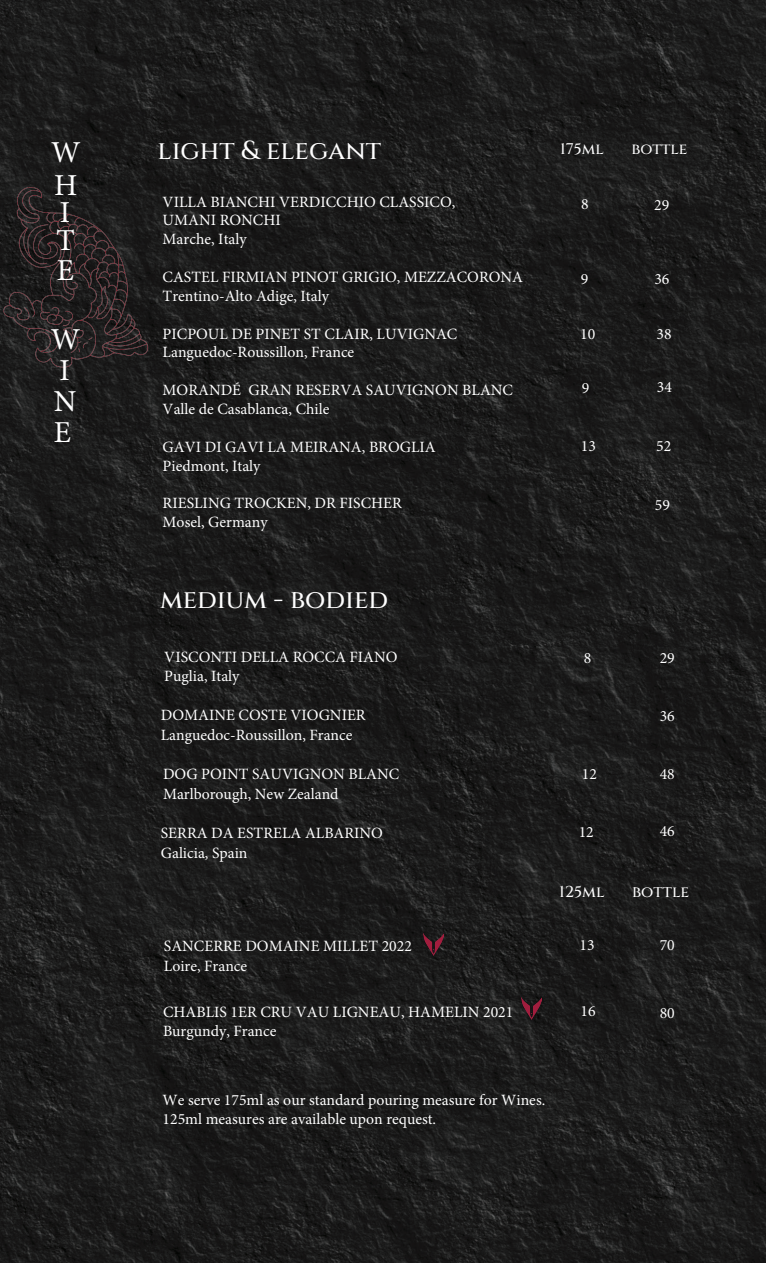
<style>
.page{position:relative;width:766px;height:1263px;background:#fff}
.page>*{position:absolute;margin:0;border:0;box-sizing:border-box;transform-origin:0 0}
.t1{font:30.45px/30.5px "Minion Pro";color:#fff}
.t2{font:500 26.1px "Cinzel";color:#fff}
.t3{font:15.75px/18.9px "Minion Pro";color:#fff}
.t4{font:500 15.75px "Cinzel";color:#fff}
.t5{font:500 15.45px "Cinzel";color:#fff}
</style>
<div class="page">
<img style="left:0;top:0;width:765px;height:1263px">
<img style="left:2px;top:179px;width:153px;height:196px">
<img style="left:424px;top:932px;width:19px;height:23px">
<img style="left:521px;top:996px;width:20px;height:23px">
<h1 class="t1" style="left:51px;top:135px;width:31px;line-height:33.9px">W<br>H</h1>
<h1 class="t1" style="left:60px;top:197px;width:12px">I</h1>
<h1 class="t1" style="left:56px;top:225px;width:20px">T<br>E</h1>
<h1 class="t1" style="left:51px;top:325px;width:31px">W<br>I</h1>
<h1 class="t1" style="left:54px;top:387px;width:24px">N<br>E</h1>
<h2 class="t2" style="left:157px;top:133px;width:225px">LIGHT &amp; ELEGANT</h2>
<p class="t5" style="left:560px;top:139px;width:45px">175ML</p>
<p class="t5" style="left:631px;top:139px;width:58px">BOTTLE</p>
<p class="t3" style="left:163px;top:192px;width:294px">VILLA BIANCHI VERDICCHIO CLASSICO,<br>UMANI RONCHI<br>Marche, Italy</p>
<p class="t3" style="left:163px;top:268px;width:362px">CASTEL FIRMIAN PINOT GRIGIO, MEZZACORONA<br>Trentino-Alto Adige, Italy</p>
<p class="t3" style="left:163px;top:324px;width:296px">PICPOUL DE PINET ST CLAIR, LUVIGNAC<br>Languedoc-Roussillon, France</p>
<p class="t3" style="left:163px;top:381px;width:352px">MORANDÉ GRAN RESERVA SAUVIGNON BLANC<br>Valle de Casablanca, Chile</p>
<p class="t3" style="left:163px;top:437px;width:274px">GAVI DI GAVI LA MEIRANA, BROGLIA<br>Piedmont, Italy</p>
<p class="t3" style="left:163px;top:494px;width:241px">RIESLING TROCKEN, DR FISCHER<br>Mosel, Germany</p>
<p class="t3" style="left:581px;top:195px;width:9px">8</p>
<p class="t3" style="left:654px;top:196px;width:17px">29</p>
<p class="t3" style="left:580px;top:269px;width:9px">9</p>
<p class="t3" style="left:654px;top:270px;width:17px">36</p>
<p class="t3" style="left:580px;top:324px;width:17px">10</p>
<p class="t3" style="left:656px;top:324px;width:17px">38</p>
<p class="t3" style="left:581px;top:379px;width:9px">9</p>
<p class="t3" style="left:656px;top:378px;width:17px">34</p>
<p class="t3" style="left:581px;top:436px;width:17px">13</p>
<p class="t3" style="left:656px;top:436px;width:17px">52</p>
<p class="t3" style="left:654px;top:495px;width:17px">59</p>
<h2 class="t2" style="left:160px;top:583px;width:230px">MEDIUM - BODIED</h2>
<p class="t3" style="left:164px;top:647px;width:235px;line-height:19.4px">VISCONTI DELLA ROCCA FIANO<br>Puglia, Italy</p>
<p class="t3" style="left:161px;top:706px;width:206px;line-height:19.5px">DOMAINE COSTE VIOGNIER<br>Languedoc-Roussillon, France</p>
<p class="t3" style="left:163px;top:764px;width:237px;line-height:19.5px">DOG POINT SAUVIGNON BLANC<br>Marlborough, New Zealand</p>
<p class="t3" style="left:161px;top:823px;width:224px;line-height:19.5px">SERRA DA ESTRELA ALBARINO<br>Galicia, Spain</p>
<p class="t3" style="left:164px;top:936px;width:249px;line-height:19.5px">SANCERRE DOMAINE MILLET 2022<br>Loire, France</p>
<p class="t3" style="left:163px;top:1002px;width:352px;line-height:19.4px">CHABLIS 1ER CRU VAU LIGNEAU, HAMELIN 2021<br>Burgundy, France</p>
<p class="t3" style="left:583px;top:649px;width:9px">8</p>
<p class="t3" style="left:659px;top:649px;width:17px">29</p>
<p class="t3" style="left:659px;top:706px;width:17px">36</p>
<p class="t3" style="left:581px;top:764px;width:17px">12</p>
<p class="t3" style="left:659px;top:764px;width:17px">48</p>
<p class="t3" style="left:578px;top:823px;width:17px">12</p>
<p class="t3" style="left:659px;top:822px;width:17px">46</p>
<p class="t4" style="left:559px;top:881px;width:47px">125ML</p>
<p class="t4" style="left:632px;top:881px;width:59px">BOTTLE</p>
<p class="t3" style="left:579px;top:936px;width:17px">13</p>
<p class="t3" style="left:659px;top:936px;width:17px">70</p>
<p class="t3" style="left:580px;top:1001px;width:17px">16</p>
<p class="t3" style="left:659px;top:1003px;width:17px">80</p>
<p class="t3" style="left:162px;top:1090px;width:384px">We serve 175ml as our standard pouring measure for Wines.<br>125ml measures are available upon request.</p>
</div>
